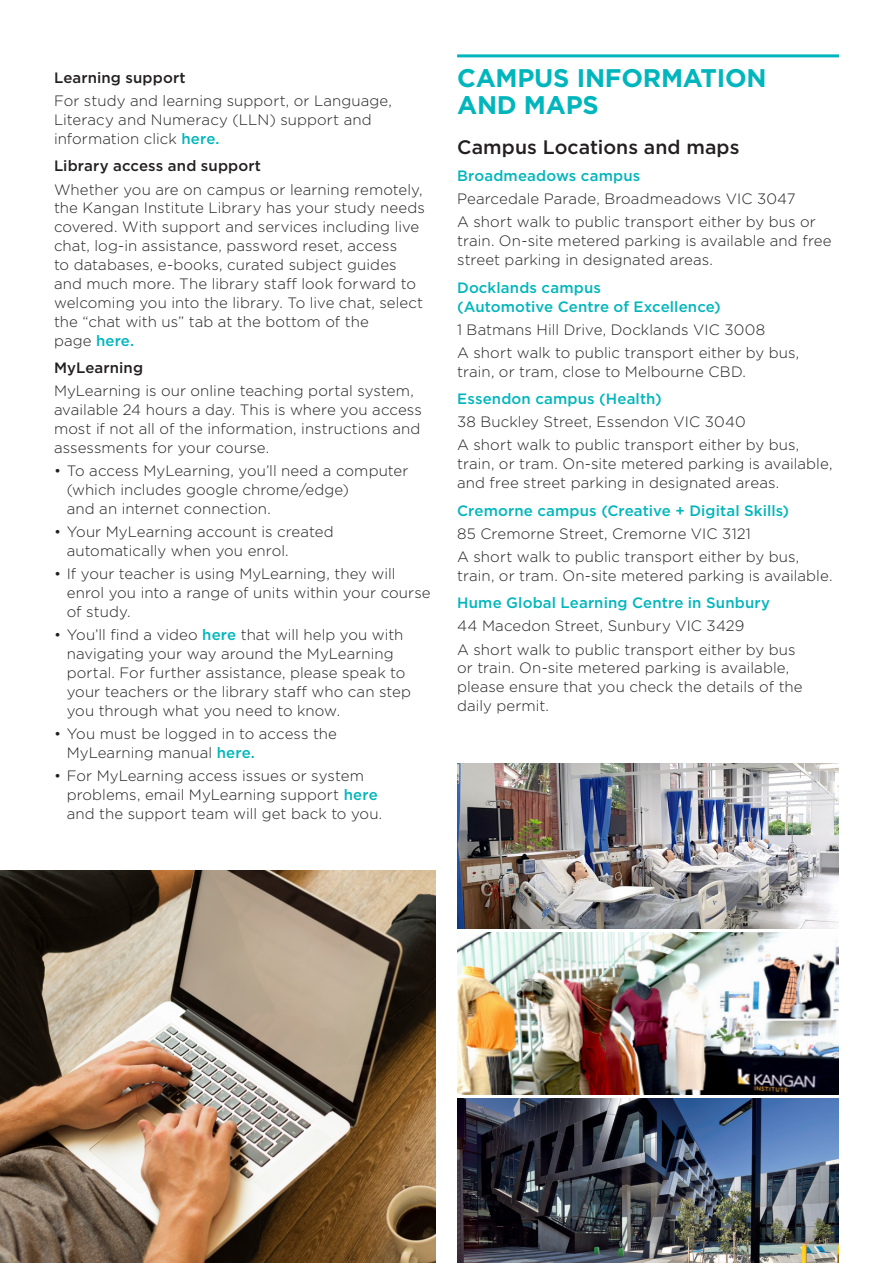
<style>
.page{position:relative;width:893px;height:1263px;background:#fff}
.page>*{position:absolute;margin:0;border:0;box-sizing:border-box;transform-origin:0 0}
.t1{font:700 25.5px/27px "Gotham";letter-spacing:-.01em;color:#00b6bc}
.Sub_header_1{font:500 19.5px "Gotham";color:#231f20}
.Body{font:300 15px/18.9px "Gotham";letter-spacing:.005em;color:#231f20}
.Sub_header_2{font:500 15px/18.9px "Gotham";letter-spacing:.01em;color:#00b6bc}
.Sub_header_2-2{font:500 15px "Gotham";letter-spacing:.01em;color:#231f20}
.s1{font-weight:500;color:#00b6bc}
</style>
<div class="page">
<hr style="left:457px;top:54px;width:382px;height:3px;background:#00b6bc">
<img style="left:0;top:870px;width:436px;height:393px">
<img style="left:457px;top:932px;width:382px;height:162px">
<img style="left:457px;top:1099px;width:382px;height:164px">
<img style="left:457px;top:764px;width:382px;height:164px">
<p class="Sub_header_2-2" style="left:54px;top:68px;width:133px">Learning support</p>
<p class="Body" style="left:54px;top:91px;width:340px">For study and learning support, or Language,<br>Literacy and Numeracy (LLN) support and information click <span class="s1">here.</span></p>
<p class="Sub_header_2-2" style="left:54px;top:156px;width:209px">Library access and support</p>
<p class="Body" style="left:54px;top:179px;width:372px">Whether you are on campus or learning remotely, the Kangan Institute Library has your study needs covered. With support and services including live chat, log-in assistance, password reset, access<br>to databases, e-books, curated subject guides and much more. The library staff look forward to welcoming you into the library. To live chat, select the “chat with us” tab at the bottom of the<br>page <span class="s1">here.</span></p>
<p class="Sub_header_2-2" style="left:54px;top:358px;width:91px">MyLearning</p>
<p class="Body" style="left:54px;top:381px;width:369px">MyLearning is our online teaching portal system, available 24 hours a day. This is where you access most if not all of the information, instructions and assessments for your course.</p>
<p class="Body" style="left:67px;top:461px;width:343px;text-indent:-13px">• To access MyLearning, you’ll need a computer (which includes google chrome/edge)<br>and an internet connection.</p>
<p class="Body" style="left:67px;top:522px;width:268px;text-indent:-13px">• Your MyLearning account is created automatically when you enrol.</p>
<p class="Body" style="left:67px;top:564px;width:365px;text-indent:-13px">• If your teacher is using MyLearning, they will enrol you into a range of units within your course of study.</p>
<p class="Body" style="left:67px;top:625px;width:346px;text-indent:-13px">• You’ll find a video <span class="s1">here</span> that will help you with navigating your way around the MyLearning portal. For further assistance, please speak to your teachers or the library staff who can step you through what you need to know.</p>
<p class="Body" style="left:67px;top:724px;width:272px;text-indent:-13px">• You must be logged in to access the<br>MyLearning manual <span class="s1">here.</span></p>
<p class="Body" style="left:67px;top:766px;width:317px;text-indent:-13px">• For MyLearning access issues or system problems, email MyLearning support <span class="s1">here </span>and the support team will get back to you.</p>
<p class="t1" style="left:457px;top:64px;width:311px">CAMPUS INFORMATION<br>AND MAPS</p>
<p class="Sub_header_1" style="left:457px;top:134px;width:284px">Campus Locations and maps</p>
<p class="Sub_header_2" style="left:457px;top:166px;width:185px">Broadmeadows campus</p>
<p class="Body" style="left:457px;top:189px;width:340px">Pearcedale Parade, Broadmeadows VIC 3047</p>
<p class="Body" style="left:457px;top:212px;width:376px">A short walk to public transport either by bus or train. On-site metered parking is available and free street parking in designated areas.</p>
<p class="Sub_header_2" style="left:457px;top:278px;width:265px">Docklands campus<br>(Automotive Centre of Excellence)</p>
<p class="Body" style="left:457px;top:319px;width:310px">1 Batmans Hill Drive, Docklands VIC 3008</p>
<p class="Body" style="left:457px;top:343px;width:344px">A short walk to public transport either by bus, train, or tram, close to Melbourne CBD.</p>
<p class="Sub_header_2" style="left:457px;top:389px;width:206px">Essendon campus (Health)</p>
<p class="Body" style="left:457px;top:412px;width:290px">38 Buckley Street, Essendon VIC 3040</p>
<p class="Body" style="left:457px;top:435px;width:377px">A short walk to public transport either by bus, train, or tram. On-site metered parking is available, and free street parking in designated areas.</p>
<p class="Sub_header_2" style="left:457px;top:501px;width:334px">Cremorne campus (Creative + Digital Skills)</p>
<p class="Body" style="left:457px;top:524px;width:295px">85 Cremorne Street, Cremorne VIC 3121</p>
<p class="Body" style="left:457px;top:547px;width:377px">A short walk to public transport either by bus, train, or tram. On-site metered parking is available.</p>
<p class="Sub_header_2" style="left:457px;top:593px;width:314px">Hume Global Learning Centre in Sunbury</p>
<p class="Body" style="left:457px;top:616px;width:289px">44 Macedon Street, Sunbury VIC 3429</p>
<p class="Body" style="left:457px;top:639px;width:347px">A short walk to public transport either by bus or train. On-site metered parking is available, please ensure that you check the details of the daily permit.</p>
</div>
